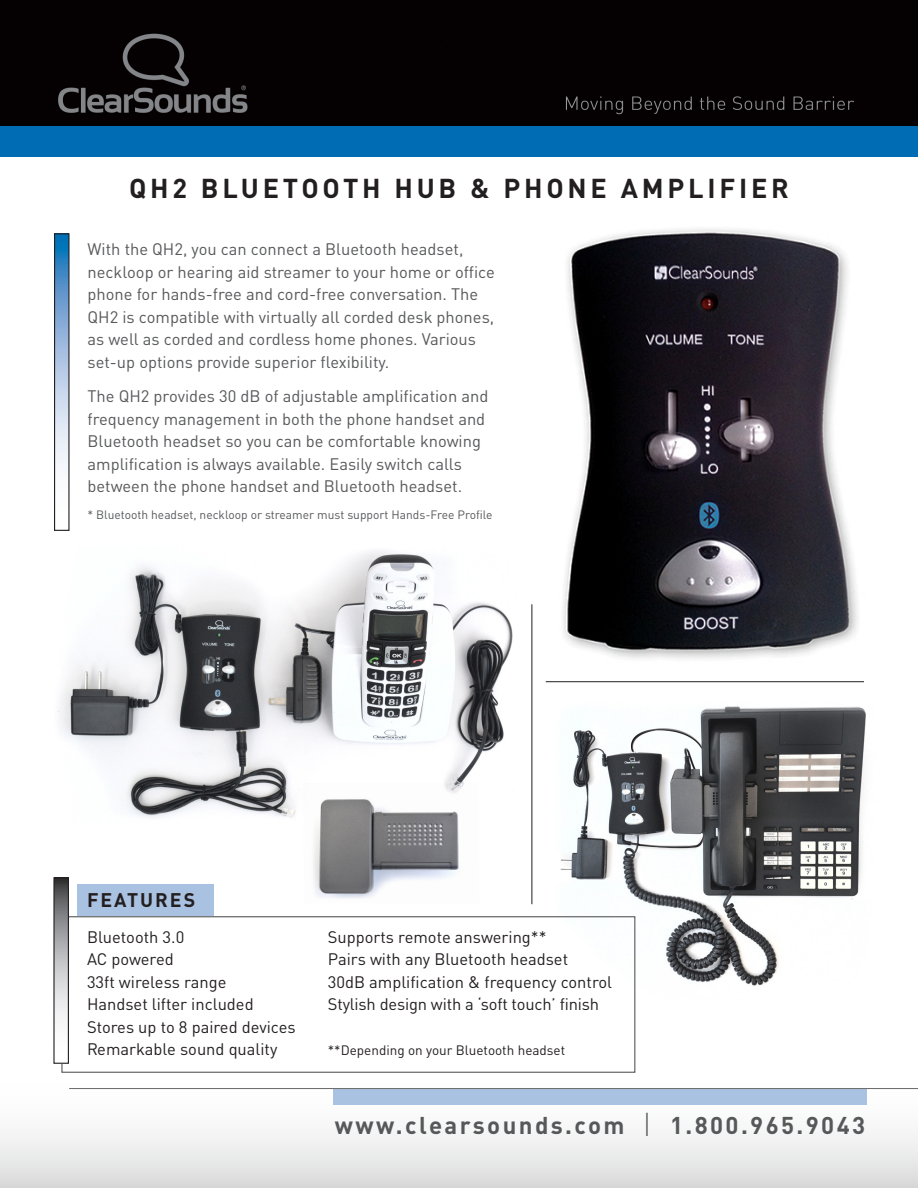
<style>
.page{position:relative;width:918px;height:1188px;background:#fff}
.page>*{position:absolute;margin:0;border:0;box-sizing:border-box;transform-origin:0 0}
.t1{font:700 27px "DINOT";letter-spacing:.14em;color:#231f20}
.t2{font:700 24px "DINOT";letter-spacing:.1em;color:#57585a}
.t3{font:700 19.5px "DINOT";letter-spacing:.1em;color:#231f20}
.t4{font:16.5px/22.5px "DINOT";color:#57585a}
.t5{font:16.5px "DINOT";color:#231f20}
.t6{font:13.5px "DINOT";color:#231f20}
.t7{font:12px "DINOT";color:#57585a}
.s1{font-weight:300;font-size:27px}
</style>
<div class="page">
<img style="left:560px;top:706px;width:306px;height:295px">
<div style="left:78px;top:884px;width:136px;height:32px;background:#aac2e2"></div>
<div style="left:61px;top:916px;width:574px;height:157px;border:1px solid #57585a"></div>
<div style="left:0;top:0;width:918px;height:126px;background:#050102"></div>
<div style="left:0;top:126px;width:918px;height:31px;background:#006cb3"></div>
<div style="left:0;top:1075px;width:918px;height:113px;background:linear-gradient(to bottom,#fff,#dededf)"></div>
<svg style="left:56px;top:235px;width:12px;height:232px;background:#95badd"></svg>
<div style="left:54px;top:233px;width:16px;height:298px;border:1px solid #231f20"></div>
<svg style="left:55px;top:879px;width:12px;height:183px"></svg>
<div style="left:53px;top:877px;width:16px;height:187px;border:1px solid #231f20"></div>
<div style="left:334px;top:1089px;width:533px;height:16px;background:#aac2e2"></div>
<hr style="left:69px;top:1088px;width:849px;height:1px;background:#69696c">
<img style="left:563px;top:228px;width:295px;height:431px">
<img style="left:57px;top:551px;width:475px;height:289px">
<img style="left:303px;top:783px;width:176px;height:116px">
<hr style="left:532px;top:604px;width:1px;height:300px;background:#231f20">
<hr style="left:546px;top:681px;width:318px;height:1px;background:#231f20">
<p class="t1" style="left:129px;top:170px;width:661px">QH2 BLUETOOTH HUB &amp; PHONE AMPLIFIER</p>
<p class="t4" style="left:88px;top:238px;width:409px">With the QH2, you can connect a Bluetooth headset, neckloop or hearing aid streamer to your home or office phone for hands-free and cord-free conversation. The QH2 is compatible with virtually all corded desk phones, as well as corded and cordless home phones. Various set-up options provide superior flexibility.</p>
<p class="t4" style="left:88px;top:385px;width:402px">The QH2 provides 30 dB of adjustable amplification and frequency management in both the phone handset and Bluetooth headset so you can be comfortable knowing amplification is always available. Easily switch calls</p>
<p class="t4" style="left:88px;top:475px;width:376px">between the phone handset and Bluetooth headset.</p>
<p class="t7" style="left:88px;top:507px;width:407px">* Bluetooth headset, neckloop or streamer must support Hands-Free Profile</p>
<p class="t3" style="left:87px;top:887px;width:110px">FEATURES</p>
<p class="t5" style="left:87px;top:927px;width:99px">Bluetooth 3.0</p>
<p class="t5" style="left:87px;top:949px;width:88px">AC powered</p>
<p class="t5" style="left:87px;top:972px;width:141px">33ft wireless range</p>
<p class="t5" style="left:87px;top:994px;width:168px">Handset lifter included</p>
<p class="t5" style="left:87px;top:1017px;width:210px">Stores up to 8 paired devices</p>
<p class="t5" style="left:87px;top:1039px;width:192px">Remarkable sound quality</p>
<p class="t5" style="left:328px;top:927px;width:220px">Supports remote answering**</p>
<p class="t5" style="left:328px;top:949px;width:242px">Pairs with any Bluetooth headset</p>
<p class="t5" style="left:328px;top:972px;width:286px">30dB amplification &amp; frequency control</p>
<p class="t5" style="left:328px;top:994px;width:273px">Stylish design with a ‘soft touch’ finish</p>
<p class="t6" style="left:328px;top:1042px;width:239px">**Depending on your Bluetooth headset</p>
<p class="t2" style="left:335px;top:1110px;width:532px">www.clearsounds.com <span class="s1">|</span> 1.800.965.9043</p>
</div>
